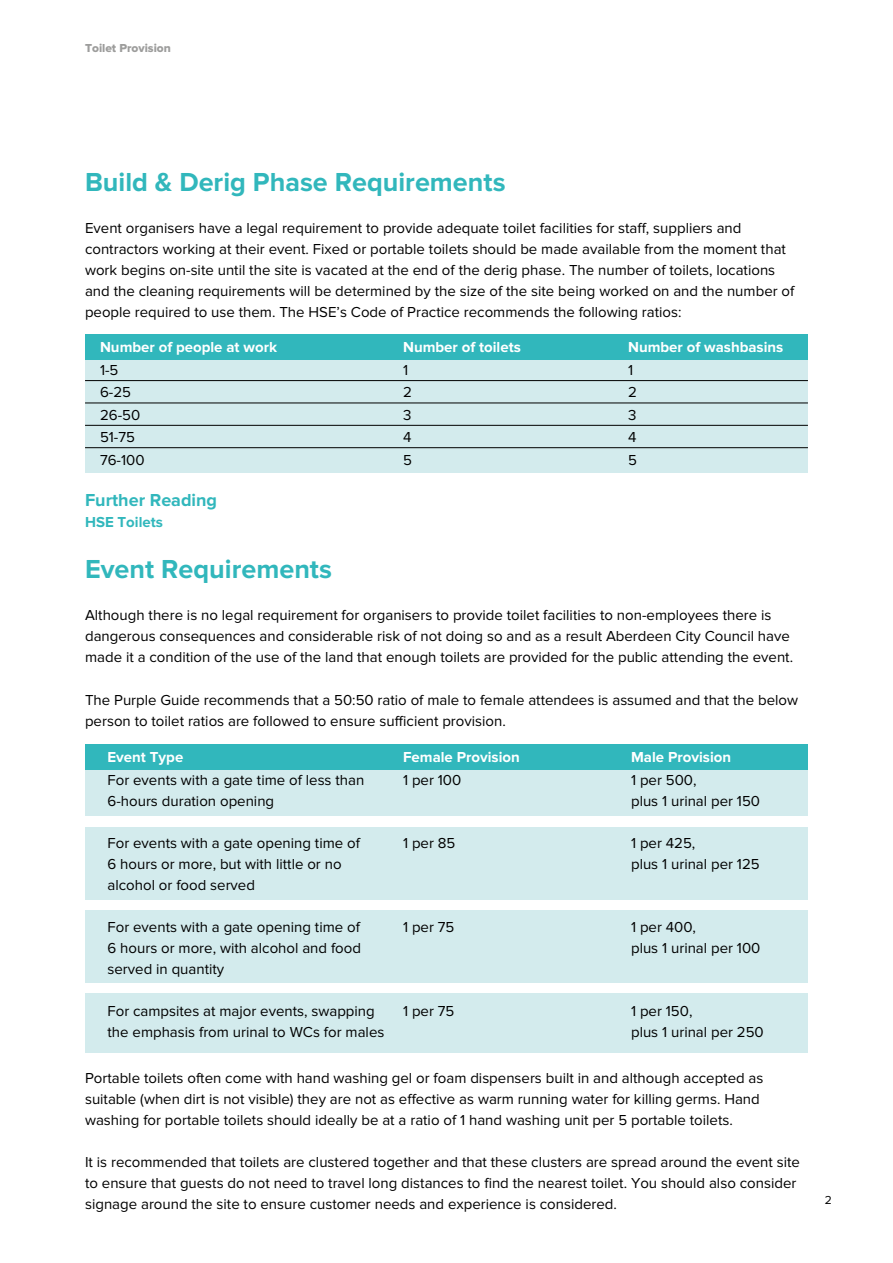
<style>
.page{position:relative;width:893px;height:1263px;background:#fff}
.page>*{position:absolute;margin:0;border:0;box-sizing:border-box;transform-origin:0 0}
.t1{font:700 27px "Proxima Nova";color:#31b7bc}
.t2{font:700 18px "Proxima Nova";color:#31b7bc}
.t3{font:15px/21px "Proxima Nova";color:#000}
.t4{font:700 15px "Proxima Nova";color:#fff}
.t5{font:700 15px "Proxima Nova";color:#31b7bc}
.t6{font:12px "Proxima Nova Extrabld";color:#9d9d9c}
.t7{font:12px "Proxima Nova";color:#000}
</style>
<div class="page">
<div style="left:85px;top:356px;width:723px;height:117px;background:#d3ebed"></div>
<div style="left:85px;top:334px;width:723px;height:26px;background:#31b7bc"></div>
<hr style="left:85px;top:380px;width:723px;height:1px;background:#000">
<hr style="left:85px;top:403px;width:723px;height:1px;background:#000">
<hr style="left:85px;top:425px;width:723px;height:1px;background:#000">
<hr style="left:85px;top:447px;width:723px;height:1px;background:#000">
<div style="left:85px;top:769px;width:723px;height:47px;background:#d3ebed"></div>
<div style="left:85px;top:828px;width:723px;height:72px;background:#d3ebed"></div>
<div style="left:85px;top:910px;width:723px;height:72px;background:#d3ebed"></div>
<div style="left:85px;top:993px;width:723px;height:59px;background:#d3ebed"></div>
<div style="left:85px;top:744px;width:723px;height:25px;background:#31b7bc"></div>
<p class="t6" style="left:85px;top:41px;width:87px">Toilet Provision</p>
<h1 class="t1" style="left:85px;top:167px;width:422px">Build &amp; Derig Phase Requirements</h1>
<p class="t3" style="left:85px;top:218px;width:711px">Event organisers have a legal requirement to provide adequate toilet facilities for staff, suppliers and contractors working at their event. Fixed or portable toilets should be made available from the moment that work begins on-site until the site is vacated at the end of the derig phase. The number of toilets, locations and the cleaning requirements will be determined by the size of the site being worked on and the number of people required to use them. The HSE’s Code of Practice recommends the following ratios:</p>
<p class="t4" style="left:100px;top:338px;width:179px">Number of people at work</p>
<p class="t4" style="left:403px;top:338px;width:119px">Number of toilets</p>
<p class="t4" style="left:628px;top:338px;width:157px">Number of washbasins</p>
<p class="t3" style="left:100px;top:359px;width:20px">1-5</p>
<p class="t3" style="left:403px;top:359px;width:7px">1</p>
<p class="t3" style="left:628px;top:359px;width:7px">1</p>
<p class="t3" style="left:100px;top:382px;width:33px">6-25</p>
<p class="t3" style="left:403px;top:382px;width:10px">2</p>
<p class="t3" style="left:628px;top:382px;width:10px">2</p>
<p class="t3" style="left:100px;top:404px;width:42px">26-50</p>
<p class="t3" style="left:403px;top:404px;width:10px">3</p>
<p class="t3" style="left:628px;top:404px;width:10px">3</p>
<p class="t3" style="left:100px;top:427px;width:37px">51-75</p>
<p class="t3" style="left:403px;top:427px;width:10px">4</p>
<p class="t3" style="left:628px;top:427px;width:10px">4</p>
<p class="t3" style="left:100px;top:449px;width:46px">76-100</p>
<p class="t3" style="left:403px;top:449px;width:10px">5</p>
<p class="t3" style="left:628px;top:449px;width:10px">5</p>
<p class="t2" style="left:85px;top:490px;width:134px">Further Reading</p>
<p class="t5" style="left:85px;top:514px;width:79px">HSE Toilets</p>
<h1 class="t1" style="left:85px;top:554px;width:248px">Event Requirements</h1>
<p class="t3" style="left:85px;top:605px;width:710px">Although there is no legal requirement for organisers to provide toilet facilities to non-employees there is dangerous consequences and considerable risk of not doing so and as a result Aberdeen City Council have made it a condition of the use of the land that enough toilets are provided for the public attending the event.</p>
<p class="t3" style="left:85px;top:689px;width:715px">The Purple Guide recommends that a 50:50 ratio of male to female attendees is assumed and that the below person to toilet ratios are followed to ensure sufficient provision.</p>
<p class="t4" style="left:108px;top:748px;width:77px">Event Type</p>
<p class="t4" style="left:403px;top:748px;width:118px">Female Provision</p>
<p class="t4" style="left:631px;top:748px;width:102px">Male Provision</p>
<p class="t3" style="left:108px;top:769px;width:258px">For events with a gate time of less than</p>
<p class="t3" style="left:403px;top:769px;width:60px">1 per 100</p>
<p class="t3" style="left:631px;top:769px;width:67px">1 per 500,</p>
<p class="t3" style="left:108px;top:790px;width:168px">6-hours duration opening</p>
<p class="t3" style="left:631px;top:790px;width:130px">plus 1 urinal per 150</p>
<p class="t3" style="left:108px;top:832px;width:254px">For events with a gate opening time of</p>
<p class="t3" style="left:403px;top:832px;width:54px">1 per 85</p>
<p class="t3" style="left:631px;top:832px;width:66px">1 per 425,</p>
<p class="t3" style="left:108px;top:853px;width:236px">6 hours or more, but with little or no</p>
<p class="t3" style="left:631px;top:853px;width:130px">plus 1 urinal per 125</p>
<p class="t3" style="left:108px;top:874px;width:149px">alcohol or food served</p>
<p class="t3" style="left:108px;top:916px;width:254px">For events with a gate opening time of</p>
<p class="t3" style="left:403px;top:916px;width:53px">1 per 75</p>
<p class="t3" style="left:631px;top:916px;width:66px">1 per 400,</p>
<p class="t3" style="left:108px;top:937px;width:255px">6 hours or more, with alcohol and food</p>
<p class="t3" style="left:631px;top:937px;width:131px">plus 1 urinal per 100</p>
<p class="t3" style="left:108px;top:958px;width:118px">served in quantity</p>
<p class="t3" style="left:108px;top:1000px;width:269px">For campsites at major events, swapping</p>
<p class="t3" style="left:403px;top:1000px;width:53px">1 per 75</p>
<p class="t3" style="left:631px;top:1000px;width:63px">1 per 150,</p>
<p class="t3" style="left:108px;top:1021px;width:278px">the emphasis from urinal to WCs for males</p>
<p class="t3" style="left:631px;top:1021px;width:134px">plus 1 urinal per 250</p>
<p class="t3" style="left:85px;top:1067px;width:680px">Portable toilets often come with hand washing gel or foam dispensers built in and although accepted as suitable (when dirt is not visible) they are not as effective as warm running water for killing germs. Hand washing for portable toilets should ideally be at a ratio of 1 hand washing unit per 5 portable toilets.</p>
<p class="t3" style="left:85px;top:1151px;width:716px">It is recommended that toilets are clustered together and that these clusters are spread around the event site to ensure that guests do not need to travel long distances to find the nearest toilet. You should also consider signage around the site to ensure customer needs and experience is considered.</p>
<p class="t7" style="left:825px;top:1193px;width:9px">2</p>
</div>
